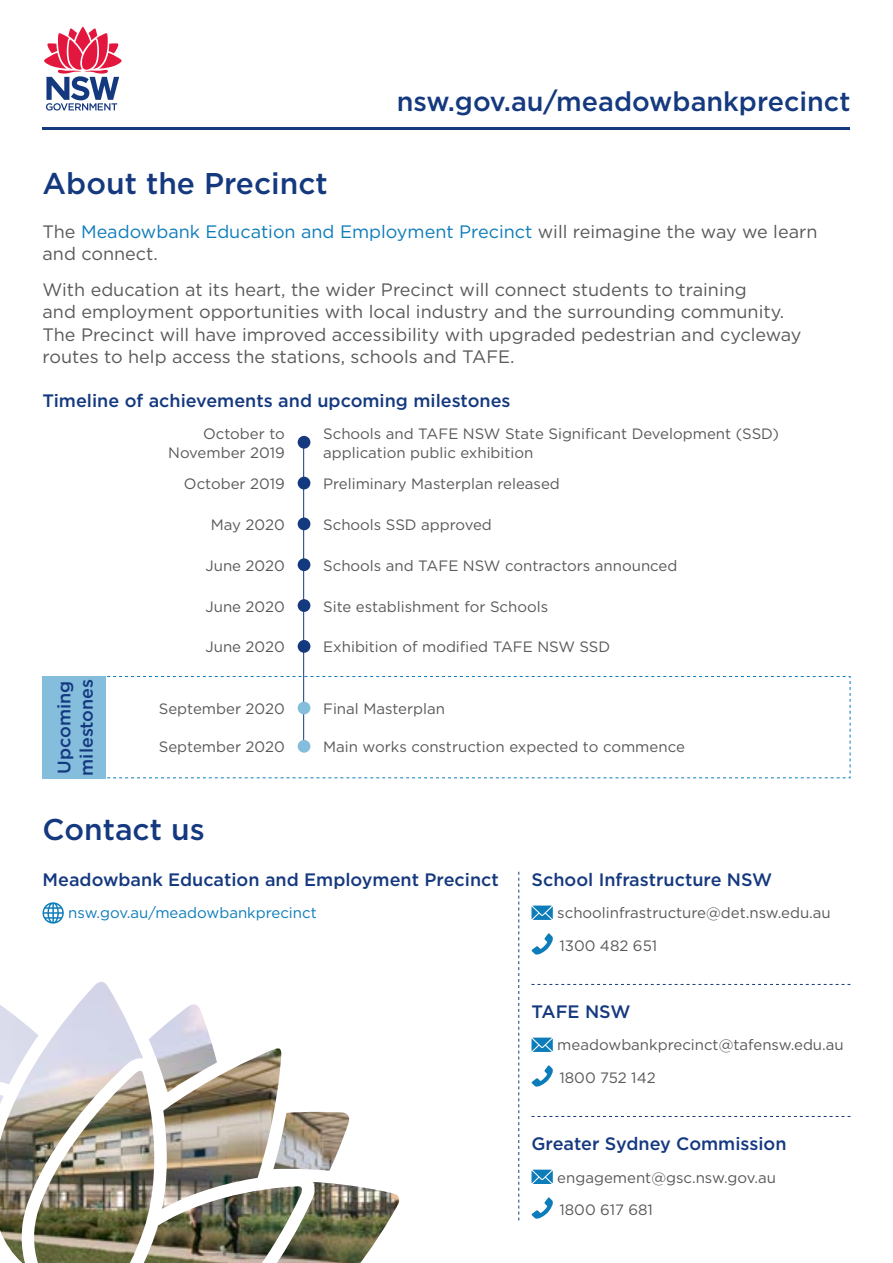
<style>
.page{position:relative;width:893px;height:1263px;background:#fff}
.page>*{position:absolute;margin:0;border:0;box-sizing:border-box;transform-origin:0 0}
.Heading_1{font:500 30px "Gotham";color:#15397f}
.t1{font:500 27px "Gotham";color:#15397f}
.Body_copy{font:18px/22.5px "Gotham";color:#58595b}
.Subheading{font:500 18px/22.5px "Gotham";color:#15397f}
.Timeline{font:15px/19.5px "Gotham";color:#58595b;text-align:right}
.Contact_details{font:15px "Gotham";color:#58595b}
.Contact_details-2{font:15px "Gotham";color:#0d7cba}
.s1{color:#0d7cba}
</style>
<div class="page">
<hr style="left:43px;top:128px;width:807px;height:2px;background:#15397f">
<svg style="left:44px;top:26px;width:78px;height:85px"></svg>
<hr style="left:303px;top:442px;width:1px;height:302px;background:#15397f">
<div style="left:298px;top:436px;width:12px;height:13px;background:#15397f;border-radius:50%"></div>
<div style="left:298px;top:477px;width:12px;height:12px;background:#15397f;border-radius:50%"></div>
<div style="left:298px;top:517px;width:12px;height:13px;background:#15397f;border-radius:50%"></div>
<div style="left:298px;top:599px;width:12px;height:13px;background:#15397f;border-radius:50%"></div>
<svg style="left:42px;top:676px;width:809px;height:102px"></svg>
<div style="left:298px;top:702px;width:12px;height:12px;background:#85bddd;border-radius:50%"></div>
<div style="left:298px;top:740px;width:12px;height:13px;background:#85bddd;border-radius:50%"></div>
<div style="left:43px;top:676px;width:63px;height:102px;background:#85bddd"></div>
<svg style="left:43px;top:902px;width:21px;height:22px"></svg>
<svg style="left:531px;top:984px;width:319px;height:1px"></svg>
<svg style="left:531px;top:1116px;width:319px;height:1px"></svg>
<svg style="left:531px;top:905px;width:22px;height:15px"></svg>
<svg style="left:531px;top:933px;width:22px;height:22px"></svg>
<svg style="left:531px;top:1037px;width:22px;height:15px"></svg>
<svg style="left:531px;top:1065px;width:22px;height:22px"></svg>
<svg style="left:531px;top:1170px;width:22px;height:14px"></svg>
<svg style="left:531px;top:1197px;width:22px;height:22px"></svg>
<img style="left:0;top:982px;width:400px;height:281px">
<svg style="left:518px;top:872px;width:1px;height:348px"></svg>
<div style="left:298px;top:640px;width:12px;height:13px;background:#15397f;border-radius:50%"></div>
<div style="left:298px;top:558px;width:12px;height:13px;background:#15397f;border-radius:50%"></div>
<h2 class="t1" style="left:397px;top:83px;width:455px">nsw.gov.au/meadowbankprecinct</h2>
<p class="Heading_1" style="left:43px;top:164px;width:287px">About the Precinct</p>
<p class="Body_copy" style="left:43px;top:220px;width:776px">The <span class="s1">Meadowbank Education and Employment Precinct</span> will reimagine the way we learn and connect.</p>
<p class="Body_copy" style="left:43px;top:278px;width:760px">With education at its heart, the wider Precinct will connect students to training<br>and employment opportunities with local industry and the surrounding community.<br>The Precinct will have improved accessibility with upgraded pedestrian and cycleway routes to help access the stations, schools and TAFE.</p>
<p class="Subheading" style="left:43px;top:389px;width:469px">Timeline of achievements and upcoming milestones</p>
<p class="Timeline" style="left:168px;top:423px;width:118px">October to<br>November 2019</p>
<p class="Timeline" style="left:323px;top:423px;width:457px;text-align:left">Schools and TAFE NSW State Significant Development (SSD) application public exhibition</p>
<p class="Timeline" style="left:184px;top:474px;width:102px">October 2019</p>
<p class="Timeline" style="left:323px;top:474px;width:238px">Preliminary Masterplan released</p>
<p class="Timeline" style="left:211px;top:514px;width:76px">May 2020</p>
<p class="Timeline" style="left:323px;top:514px;width:170px">Schools SSD approved</p>
<p class="Timeline" style="left:205px;top:555px;width:81px">June 2020</p>
<p class="Timeline" style="left:323px;top:555px;width:356px">Schools and TAFE NSW contractors announced</p>
<p class="Timeline" style="left:205px;top:596px;width:81px">June 2020</p>
<p class="Timeline" style="left:323px;top:596px;width:227px">Site establishment for Schools</p>
<p class="Subheading" style="left:53px;top:776px;width:99px;rotate:-90deg">Upcoming milestones</p>
<p class="Timeline" style="left:205px;top:637px;width:81px">June 2020</p>
<p class="Timeline" style="left:323px;top:637px;width:289px">Exhibition of modified TAFE NSW SSD</p>
<p class="Timeline" style="left:159px;top:699px;width:128px">September 2020</p>
<p class="Timeline" style="left:323px;top:699px;width:123px">Final Masterplan</p>
<p class="Timeline" style="left:159px;top:737px;width:128px">September 2020</p>
<p class="Timeline" style="left:323px;top:737px;width:363px">Main works construction expected to commence</p>
<p class="Heading_1" style="left:43px;top:810px;width:164px">Contact us</p>
<p class="Subheading" style="left:43px;top:868px;width:458px">Meadowbank Education and Employment Precinct</p>
<p class="Contact_details-2" style="left:68px;top:903px;width:250px">nsw.gov.au/meadowbankprecinct</p>
<p class="Subheading" style="left:531px;top:868px;width:242px">School Infrastructure NSW</p>
<p class="Contact_details" style="left:557px;top:903px;width:275px">schoolinfrastructure@det.nsw.edu.au</p>
<p class="Contact_details" style="left:559px;top:936px;width:99px">1300 482 651</p>
<p class="Subheading" style="left:531px;top:1000px;width:100px">TAFE NSW</p>
<p class="Contact_details" style="left:557px;top:1035px;width:288px">meadowbankprecinct@tafensw.edu.au</p>
<p class="Contact_details" style="left:559px;top:1068px;width:98px">1800 752 142</p>
<p class="Subheading" style="left:531px;top:1132px;width:256px">Greater Sydney Commission</p>
<p class="Contact_details" style="left:557px;top:1167px;width:220px">engagement@gsc.nsw.gov.au</p>
<p class="Contact_details" style="left:559px;top:1200px;width:95px">1800 617 681</p>
</div>
